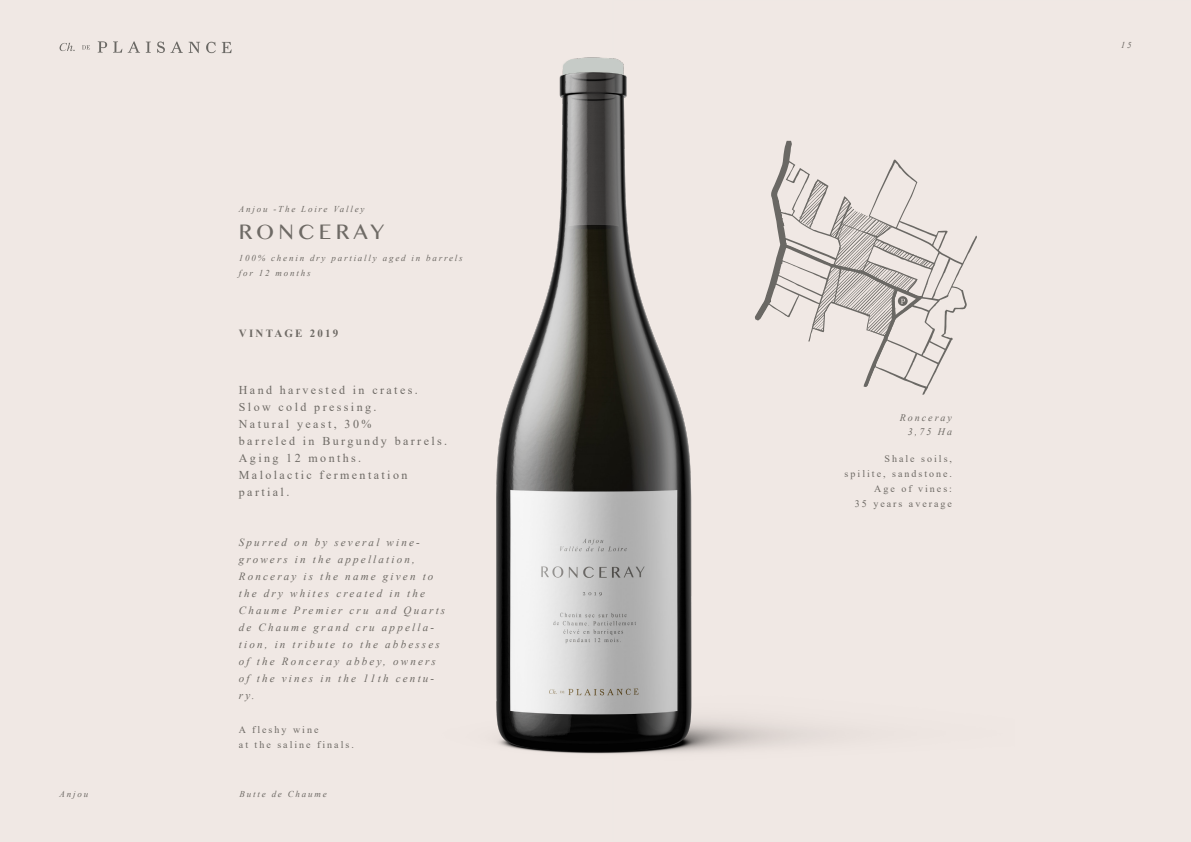
<style>
.page{position:relative;width:1191px;height:842px;background:#f0e8e4}
.page>*{position:absolute;margin:0;border:0;box-sizing:border-box;transform-origin:0 0}
.t1{font:21px "Oriya MN";letter-spacing:.2em;color:#6e6a65}
.t2{font:12px/17px "Times New Roman";letter-spacing:.2em;color:#6e6a65}
.t3{font:italic 11px/17px "Times New Roman";letter-spacing:.2em;color:#6e6a65}
.t4{font:700 11px "Times New Roman";letter-spacing:.2em;color:#6e6a65}
.t5{font:10px/15px "Times New Roman";letter-spacing:.2em;color:#6e6a65}
.t6{font:italic 10px/14px "Times New Roman";letter-spacing:.2em;color:#6e6a65;text-align:right}
.t7{font:italic 9px/15px "Times New Roman";letter-spacing:.2em;color:#6e6a65}
</style>
<div class="page">
<svg style="left:98px;top:41px;width:9px;height:12px"></svg>
<svg style="left:113px;top:41px;width:9px;height:12px"></svg>
<svg style="left:128px;top:41px;width:12px;height:12px"></svg>
<svg style="left:146px;top:42px;width:5px;height:11px"></svg>
<svg style="left:157px;top:42px;width:19px;height:11px"></svg>
<svg style="left:82px;top:45px;width:8px;height:4px"></svg>
<svg style="left:60px;top:43px;width:15px;height:8px"></svg>
<img style="left:176px;top:41px;width:801px;height:713px">
<p class="t7" style="left:239px;top:201px;width:127px">Anjou -The Loire Valley</p>
<h1 class="t1" style="left:239px;top:219px;width:147px">RONCERAY</h1>
<p class="t7" style="left:239px;top:251px;width:225px">100% chenin dry partially aged in barrels for 12 months</p>
<p class="t4" style="left:239px;top:325px;width:101px">VINTAGE 2019</p>
<p class="t2" style="left:239px;top:382px;width:210px">Hand harvested in crates.<br>Slow cold pressing.<br>Natural yeast, 30%<br>barreled in Burgundy barrels.<br>Aging 12 months.<br>Malolactic fermentation partial.</p>
<p class="t3" style="left:239px;top:533px;width:208px">Spurred on by several wine&shy;growers in the appellation,<br>Ronceray is the name given to the dry whites created in the<br>Chaume Premier cru and Quarts de Chaume grand cru appella&shy;tion, in tribute to the abbesses of the Ronceray abbey, owners of the vines in the 11th centu&shy;ry.</p>
<p class="t5" style="left:239px;top:721px;width:116px">A fleshy wine<br>at the saline finals.</p>
<p class="t7" style="left:60px;top:786px;width:30px">Anjou</p>
<p class="t7" style="left:240px;top:786px;width:89px">Butte de Chaume</p>
<p class="t6" style="left:899px;top:410px;width:54px">Ronceray<br>3,75 Ha</p>
<p class="t5" style="left:844px;top:451px;width:109px;text-align:right">Shale soils, spilite, sandstone.<br>Age of vines:<br>35 years average</p>
<p class="t7" style="left:1120px;top:37px;width:12px">15</p>
</div>
